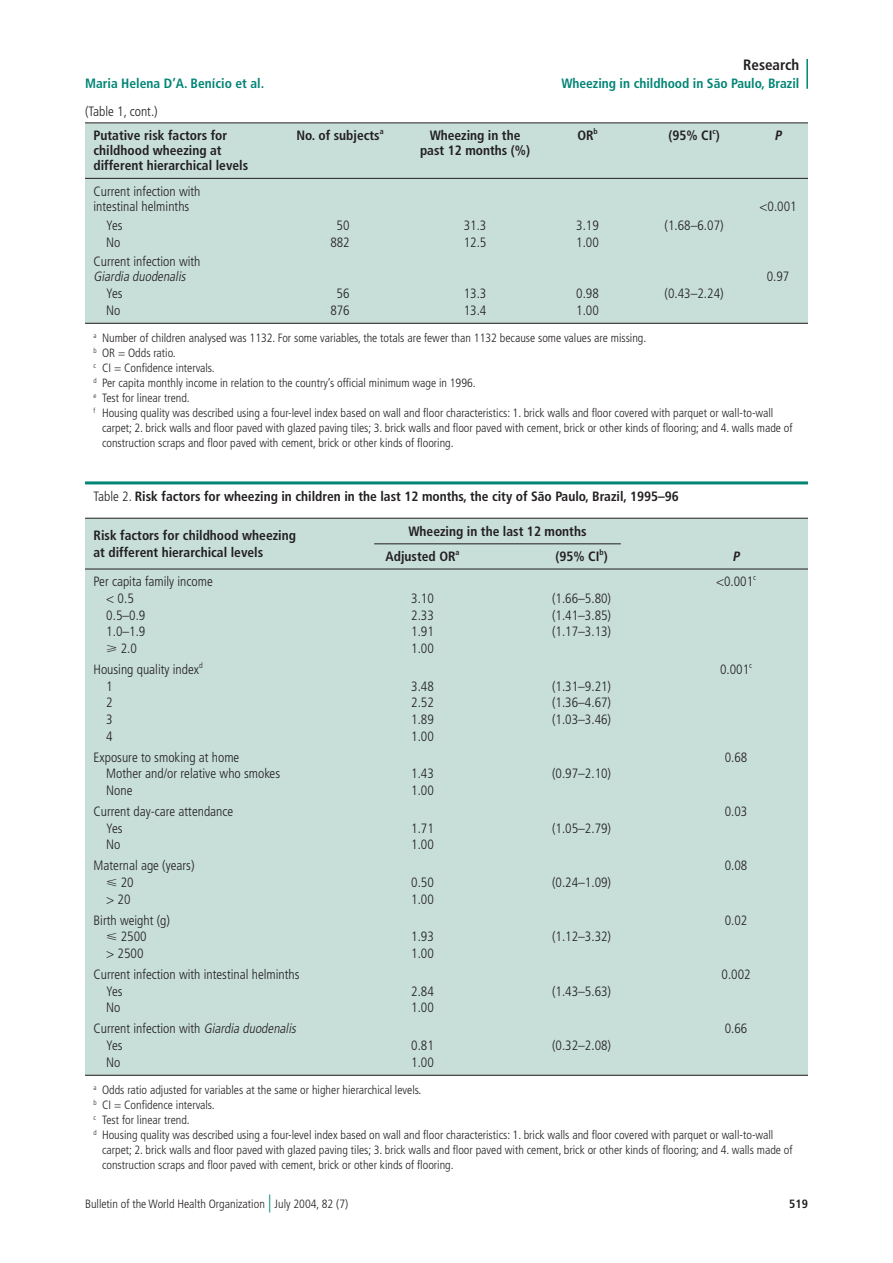
<style>
.page{position:relative;width:893px;height:1263px;background:#fff}
.page>*{position:absolute;margin:0;border:0;box-sizing:border-box;transform-origin:0 0}
.t1{font:700 condensed 15px "Frutiger";color:#231f20}
.t2{font:300 condensed 13.5px/14.9px "Frutiger";color:#231f20}
.t3{font:700 condensed 13.5px/25.7px "Frutiger";color:#231f20}
.t4{font:700 condensed 13.5px "Frutiger";color:#008575}
.t5{font:italic 300 condensed 13.5px "Frutiger";color:#231f20}
.t6{font:italic 700 condensed 13.5px "Frutiger";color:#231f20}
.t7{font:300 condensed 12px "Frutiger";color:#231f20}
.t8{font:700 condensed 12px "Frutiger";color:#231f20}
.s1{font-weight:300}
.s2{font-style:italic}
.s3{font-size:18px;color:#008575}
</style>
<div class="page">
<hr style="left:806px;top:59px;width:2px;height:30px;background:#008575">
<div style="left:85px;top:123px;width:723px;height:200px;background:#c7ded9"></div>
<div style="left:85px;top:518px;width:723px;height:557px;background:#c7ded9"></div>
<hr style="left:85px;top:122px;width:723px;height:1px;background:#231f20">
<hr style="left:85px;top:178px;width:723px;height:1px;background:#231f20">
<hr style="left:85px;top:323px;width:723px;height:1px;background:#231f20">
<hr style="left:85px;top:481px;width:723px;height:3px;background:#008575">
<hr style="left:85px;top:518px;width:723px;height:1px;background:#231f20">
<hr style="left:374px;top:543px;width:247px;height:1px;background:#231f20">
<hr style="left:85px;top:569px;width:723px;height:1px;background:#231f20">
<hr style="left:85px;top:1075px;width:723px;height:1px;background:#231f20">
<p class="t1" style="left:743px;top:56px;width:58px">Research</p>
<p class="t4" style="left:85px;top:75px;width:181px">Maria Helena D’A. Benício et al.</p>
<p class="t4" style="left:561px;top:75px;width:240px">Wheezing in childhood in São Paulo, Brazil</p>
<p class="t2" style="left:85px;top:105px;width:74px">(Table 1, cont.)</p>
<p class="t3" style="left:94px;top:123px;width:135px">Putative risk factors for</p>
<p class="t3" style="left:296px;top:123px;width:89px">No. of subjects<sup>a</sup></p>
<p class="t3" style="left:430px;top:123px;width:92px">Wheezing in the</p>
<p class="t3" style="left:577px;top:123px;width:22px">OR<sup>b</sup></p>
<p class="t3" style="left:668px;top:123px;width:53px">(95% CI<sup>c</sup>)</p>
<p class="t6" style="left:775px;top:128px;width:11px">P</p>
<p class="t3" style="left:94px;top:138px;width:130px">childhood wheezing at</p>
<p class="t3" style="left:420px;top:138px;width:112px">past 12 months (%)</p>
<p class="t3" style="left:94px;top:153px;width:156px">different hierarchical levels</p>
<p class="t2" style="left:94px;top:184px;width:109px">Current infection with intestinal helminths</p>
<p class="t2" style="left:759px;top:199px;width:39px">&lt;0.001</p>
<p class="t2" style="left:106px;top:218px;width:18px">Yes</p>
<p class="t2" style="left:337px;top:218px;width:14px">50</p>
<p class="t2" style="left:464px;top:218px;width:24px">31.3</p>
<p class="t2" style="left:576px;top:218px;width:24px">3.19</p>
<p class="t2" style="left:664px;top:218px;width:61px">(1.68–6.07)</p>
<p class="t2" style="left:106px;top:235px;width:16px">No</p>
<p class="t2" style="left:330px;top:235px;width:21px">882</p>
<p class="t2" style="left:464px;top:235px;width:24px">12.5</p>
<p class="t2" style="left:576px;top:235px;width:24px">1.00</p>
<p class="t2" style="left:94px;top:254px;width:109px">Current infection with</p>
<p class="t5" style="left:94px;top:268px;width:96px">Giardia duodenalis</p>
<p class="t2" style="left:767px;top:269px;width:24px">0.97</p>
<p class="t2" style="left:106px;top:286px;width:18px">Yes</p>
<p class="t2" style="left:337px;top:286px;width:14px">56</p>
<p class="t2" style="left:464px;top:286px;width:24px">13.3</p>
<p class="t2" style="left:576px;top:286px;width:24px">0.98</p>
<p class="t2" style="left:664px;top:286px;width:61px">(0.43–2.24)</p>
<p class="t2" style="left:106px;top:303px;width:16px">No</p>
<p class="t2" style="left:330px;top:303px;width:21px">876</p>
<p class="t2" style="left:464px;top:303px;width:24px">13.4</p>
<p class="t2" style="left:576px;top:303px;width:24px">1.00</p>
<p class="t7" style="left:94px;top:331px;width:554px"><sup>a</sup> Number of children analysed was 1132. For some variables, the totals are fewer than 1132 because some values are missing.</p>
<p class="t7" style="left:94px;top:346px;width:84px"><sup>b</sup> OR = Odds ratio.</p>
<p class="t7" style="left:94px;top:361px;width:123px"><sup>c</sup> CI = Confidence intervals.</p>
<p class="t7" style="left:94px;top:376px;width:384px"><sup>d</sup> Per capita monthly income in relation to the country’s official minimum wage in 1996.</p>
<p class="t7" style="left:94px;top:391px;width:98px"><sup>e</sup> Test for linear trend.</p>
<p class="t7" style="left:94px;top:406px;width:681px"><sup>f</sup> Housing quality was described using a four-level index based on wall and floor characteristics: 1. brick walls and floor covered with parquet or wall-to-wall</p>
<p class="t7" style="left:102px;top:421px;width:692px">carpet; 2. brick walls and floor paved with glazed paving tiles; 3. brick walls and floor paved with cement, brick or other kinds of flooring; and 4. walls made of</p>
<p class="t7" style="left:102px;top:436px;width:353px">construction scraps and floor paved with cement, brick or other kinds of flooring.</p>
<p class="t3" style="left:94px;top:484px;width:587px"><span class="s1">Table 2.</span> Risk factors for wheezing in children in the last 12 months, the city of São Paulo, Brazil, 1995–96</p>
<p class="t3" style="left:386px;top:518px;width:202px;text-indent:23px">Wheezing in the last 12 months<br>Adjusted OR<sup>a</sup></p>
<p class="t3" style="left:94px;top:527px;width:204px;line-height:17.1px">Risk factors for childhood wheezing at different hierarchical levels</p>
<p class="t3" style="left:555px;top:544px;width:54px">(95% CI<sup>b</sup>)</p>
<p class="t6" style="left:733px;top:548px;width:11px">P</p>
<p class="t2" style="left:94px;top:574px;width:121px">Per capita family income</p>
<p class="t2" style="left:716px;top:574px;width:42px">&lt;0.001<sup>c</sup></p>
<p class="t2" style="left:106px;top:591px;width:29px">&lt; 0.5</p>
<p class="t2" style="left:411px;top:591px;width:24px">3.10</p>
<p class="t2" style="left:552px;top:591px;width:61px">(1.66–5.80)</p>
<p class="t2" style="left:106px;top:608px;width:41px">0.5–0.9</p>
<p class="t2" style="left:411px;top:608px;width:24px">2.33</p>
<p class="t2" style="left:552px;top:608px;width:61px">(1.41–3.85)</p>
<p class="t2" style="left:106px;top:624px;width:41px">1.0–1.9</p>
<p class="t2" style="left:411px;top:624px;width:24px">1.91</p>
<p class="t2" style="left:552px;top:624px;width:61px">(1.17–3.13)</p>
<p class="t2" style="left:121px;top:641px;width:18px">2.0</p>
<p class="t2" style="left:411px;top:641px;width:24px">1.00</p>
<p class="t2" style="left:94px;top:662px;width:111px">Housing quality index<sup>d</sup></p>
<p class="t2" style="left:720px;top:662px;width:34px">0.001<sup>c</sup></p>
<p class="t2" style="left:106px;top:679px;width:8px">1</p>
<p class="t2" style="left:411px;top:679px;width:24px">3.48</p>
<p class="t2" style="left:552px;top:679px;width:61px">(1.31–9.21)</p>
<p class="t2" style="left:106px;top:695px;width:8px">2</p>
<p class="t2" style="left:411px;top:695px;width:24px">2.52</p>
<p class="t2" style="left:552px;top:695px;width:61px">(1.36–4.67)</p>
<p class="t2" style="left:106px;top:712px;width:8px">3</p>
<p class="t2" style="left:411px;top:712px;width:24px">1.89</p>
<p class="t2" style="left:552px;top:712px;width:61px">(1.03–3.46)</p>
<p class="t2" style="left:106px;top:729px;width:8px">4</p>
<p class="t2" style="left:411px;top:729px;width:24px">1.00</p>
<p class="t2" style="left:94px;top:750px;width:147px">Exposure to smoking at home</p>
<p class="t2" style="left:725px;top:750px;width:24px">0.68</p>
<p class="t2" style="left:106px;top:766px;width:175px">Mother and/or relative who smokes</p>
<p class="t2" style="left:411px;top:766px;width:24px">1.43</p>
<p class="t2" style="left:552px;top:766px;width:61px">(0.97–2.10)</p>
<p class="t2" style="left:106px;top:783px;width:28px">None</p>
<p class="t2" style="left:411px;top:783px;width:24px">1.00</p>
<p class="t2" style="left:94px;top:804px;width:141px">Current day-care attendance</p>
<p class="t2" style="left:725px;top:804px;width:24px">0.03</p>
<p class="t2" style="left:106px;top:821px;width:18px">Yes</p>
<p class="t2" style="left:411px;top:821px;width:24px">1.71</p>
<p class="t2" style="left:552px;top:821px;width:61px">(1.05–2.79)</p>
<p class="t2" style="left:106px;top:837px;width:16px">No</p>
<p class="t2" style="left:411px;top:837px;width:24px">1.00</p>
<p class="t2" style="left:94px;top:858px;width:102px">Maternal age (years)</p>
<p class="t2" style="left:725px;top:858px;width:24px">0.08</p>
<p class="t2" style="left:121px;top:875px;width:14px">20</p>
<p class="t2" style="left:411px;top:875px;width:24px">0.50</p>
<p class="t2" style="left:552px;top:875px;width:61px">(0.24–1.09)</p>
<p class="t2" style="left:106px;top:892px;width:26px">&gt; 20</p>
<p class="t2" style="left:411px;top:892px;width:24px">1.00</p>
<p class="t2" style="left:94px;top:913px;width:78px">Birth weight (g)</p>
<p class="t2" style="left:725px;top:913px;width:24px">0.02</p>
<p class="t2" style="left:121px;top:929px;width:27px">2500</p>
<p class="t2" style="left:411px;top:929px;width:24px">1.93</p>
<p class="t2" style="left:552px;top:929px;width:61px">(1.12–3.32)</p>
<p class="t2" style="left:106px;top:946px;width:39px">&gt; 2500</p>
<p class="t2" style="left:411px;top:946px;width:24px">1.00</p>
<p class="t2" style="left:94px;top:967px;width:208px">Current infection with intestinal helminths</p>
<p class="t2" style="left:721px;top:967px;width:31px">0.002</p>
<p class="t2" style="left:106px;top:984px;width:18px">Yes</p>
<p class="t2" style="left:411px;top:984px;width:24px">2.84</p>
<p class="t2" style="left:552px;top:984px;width:61px">(1.43–5.63)</p>
<p class="t2" style="left:106px;top:1000px;width:16px">No</p>
<p class="t2" style="left:411px;top:1000px;width:24px">1.00</p>
<p class="t2" style="left:94px;top:1021px;width:207px">Current infection with <span class="s2">Giardia duodenalis</span></p>
<p class="t2" style="left:725px;top:1021px;width:24px">0.66</p>
<p class="t2" style="left:106px;top:1038px;width:18px">Yes</p>
<p class="t2" style="left:411px;top:1038px;width:24px">0.81</p>
<p class="t2" style="left:552px;top:1038px;width:61px">(0.32–2.08)</p>
<p class="t2" style="left:106px;top:1055px;width:16px">No</p>
<p class="t2" style="left:411px;top:1055px;width:24px">1.00</p>
<p class="t7" style="left:94px;top:1083px;width:329px"><sup>a</sup> Odds ratio adjusted for variables at the same or higher hierarchical levels.</p>
<p class="t7" style="left:94px;top:1098px;width:123px"><sup>b</sup> CI = Confidence intervals.</p>
<p class="t7" style="left:94px;top:1113px;width:98px"><sup>c</sup> Test for linear trend.</p>
<p class="t7" style="left:94px;top:1128px;width:681px"><sup>d</sup> Housing quality was described using a four-level index based on wall and floor characteristics: 1. brick walls and floor covered with parquet or wall-to-wall</p>
<p class="t7" style="left:102px;top:1143px;width:692px">carpet; 2. brick walls and floor paved with glazed paving tiles; 3. brick walls and floor paved with cement, brick or other kinds of flooring; and 4. walls made of</p>
<p class="t7" style="left:102px;top:1158px;width:353px">construction scraps and floor paved with cement, brick or other kinds of flooring.</p>
<p class="t7" style="left:85px;top:1197px;width:265px">Bulletin of the World Health Organization <span class="s3">|</span> July 2004, 82 (7)</p>
<p class="t8" style="left:789px;top:1197px;width:20px">519</p>
</div>
